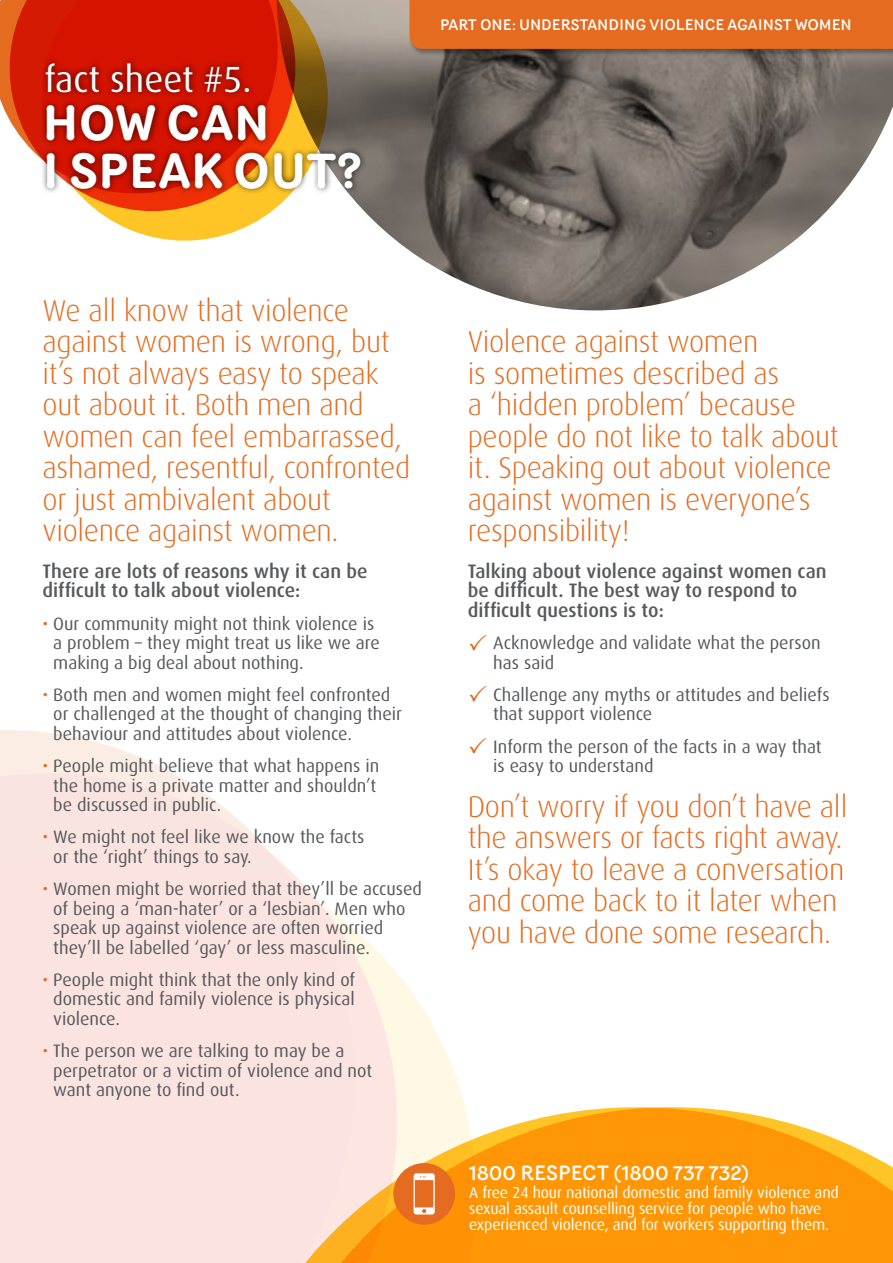
<style>
.page{position:relative;width:893px;height:1263px;background:#fff}
.page>*{position:absolute;margin:0;border:0;box-sizing:border-box;transform-origin:0 0}
.t1{font:700 48px/48px "Router";color:#fff}
.t2{font:36.45px "Dax";color:#fff}
.t3{font:300 30px/31.5px "Dax";letter-spacing:-.01em;color:#e46b1f}
.t4{font:500 20.25px "Router";color:#fff}
.t5{font:500 19.5px/19.5px "Dax";color:#58595b}
.t6{font:18px/19.5px "Dax";color:#58595b}
.t7{font:15.75px/15.8px "Dax";letter-spacing:-.01em;color:#fff}
.t8{font:500 15px "Router";color:#fff}
.s1{color:#e46b1f}
</style>
<div class="page">
<img style="left:342px;top:0;width:551px;height:310px">
<svg style="left:0;top:0;width:28px;height:146px;background:#e15d32"></svg>
<svg style="left:28px;top:0;width:314px;height:241px"></svg>
<svg style="left:0;top:739px;width:228px;height:72px"></svg>
<svg style="left:0;top:811px;width:465px;height:452px;fill:#fae3e1"></svg>
<div style="left:409px;top:0;width:484px;height:56px;background:#000;opacity:.35"></div>
<div style="left:410px;top:0;width:483px;height:49px;background:#e46b1f"></div>
<div style="left:40px;top:58px;width:327px;height:136px;background:#000;opacity:.7"></div>
<svg style="left:213px;top:1107px;width:680px;height:156px;background:#fdb452"></svg>
<div style="left:393px;top:1163px;width:62px;height:62px;background:#e46b1f;border-radius:50%"></div>
<svg style="left:414px;top:1173px;width:21px;height:41px"></svg>
<h2 class="t2" style="left:45px;top:59px;width:208px">fact sheet #5.</h2>
<h1 class="t1" style="left:43px;top:98px;width:320px">HOW CAN<br>I SPEAK OUT?</h1>
<p class="t8" style="left:440px;top:14px;width:10px">PAR</p>
<p class="t8" style="left:468px;top:14px;width:131px">T ON E: UNDERSTAND</p>
<p class="t8" style="left:619px;top:14px;width:120px">ING VIOLENCE AGA</p>
<p class="t8" style="left:758px;top:14px;width:93px">INST WOM EN</p>
<h3 class="t3" style="left:43px;top:295px;width:369px">We all know that violence against women is wrong, but it’s not always easy to speak out about it. Both men and women can feel embarrassed, ashamed, resentful, confronted or just ambivalent about violence against women.</h3>
<p class="t5" style="left:43px;top:562px;width:327px">There are lots of reasons why it can be difficult to talk about violence:</p>
<p class="t6" style="left:53px;top:614px;width:328px;text-indent:-11px"><span class="s1">•</span> Our community might not think violence is a problem – they might treat us like we are making a big deal about nothing.</p>
<p class="t6" style="left:53px;top:685px;width:350px;text-indent:-11px"><span class="s1">•</span> Both men and women might feel confronted or challenged at the thought of changing their behaviour and attitudes about violence.</p>
<p class="t6" style="left:53px;top:756px;width:327px;text-indent:-11px"><span class="s1">•</span> People might believe that what happens in the home is a private matter and shouldn’t be discussed in public.</p>
<p class="t6" style="left:53px;top:828px;width:313px;text-indent:-11px"><span class="s1">•</span> We might not feel like we know the facts or the ‘right’ things to say.</p>
<p class="t6" style="left:53px;top:879px;width:370px;text-indent:-11px"><span class="s1">•</span> Women might be worried that they’ll be accused of being a ‘man-hater’ or a ‘lesbian’. Men who speak up against violence are often worried they’ll be labelled ‘gay’ or less masculine.</p>
<p class="t6" style="left:53px;top:970px;width:303px;text-align:justify;text-indent:-11px"><span class="s1">•</span> People might think that the only kind of domestic and family violence is physical violence.</p>
<p class="t6" style="left:53px;top:1041px;width:320px;text-indent:-11px"><span class="s1">•</span> The person we are talking to may be a perpetrator or a victim of violence and not want anyone to find out.</p>
<h3 class="t3" style="left:468px;top:327px;width:372px">Violence against women<br>is sometimes described as<br>a ‘hidden problem’ because people do not like to talk about it. Speaking out about violence against women is everyone’s responsibility!</h3>
<p class="t5" style="left:468px;top:562px;width:360px">Talking about violence against women can be difficult. The best way to respond to difficult questions is to:</p>
<p class="t6" style="left:493px;top:633px;width:329px">Acknowledge and validate what the person has said</p>
<p class="t6" style="left:493px;top:685px;width:338px">Challenge any myths or attitudes and beliefs that support violence</p>
<p class="t6" style="left:493px;top:737px;width:330px">Inform the person of the facts in a way that is easy to understand</p>
<h3 class="t3" style="left:468px;top:791px;width:381px">Don’t worry if you don’t have all the answers or facts right away.<br>It’s okay to leave a conversation and come back to it later when you have done some research.</h3>
<p class="t4" style="left:469px;top:1158px;width:282px">1800 RES PECT (1800 737 732)</p>
<p class="t7" style="left:469px;top:1185px;width:371px">A free 24 hour national domestic and family violence and sexual assault counselling service for people who have experienced violence, and for workers supporting them.</p>
</div>
